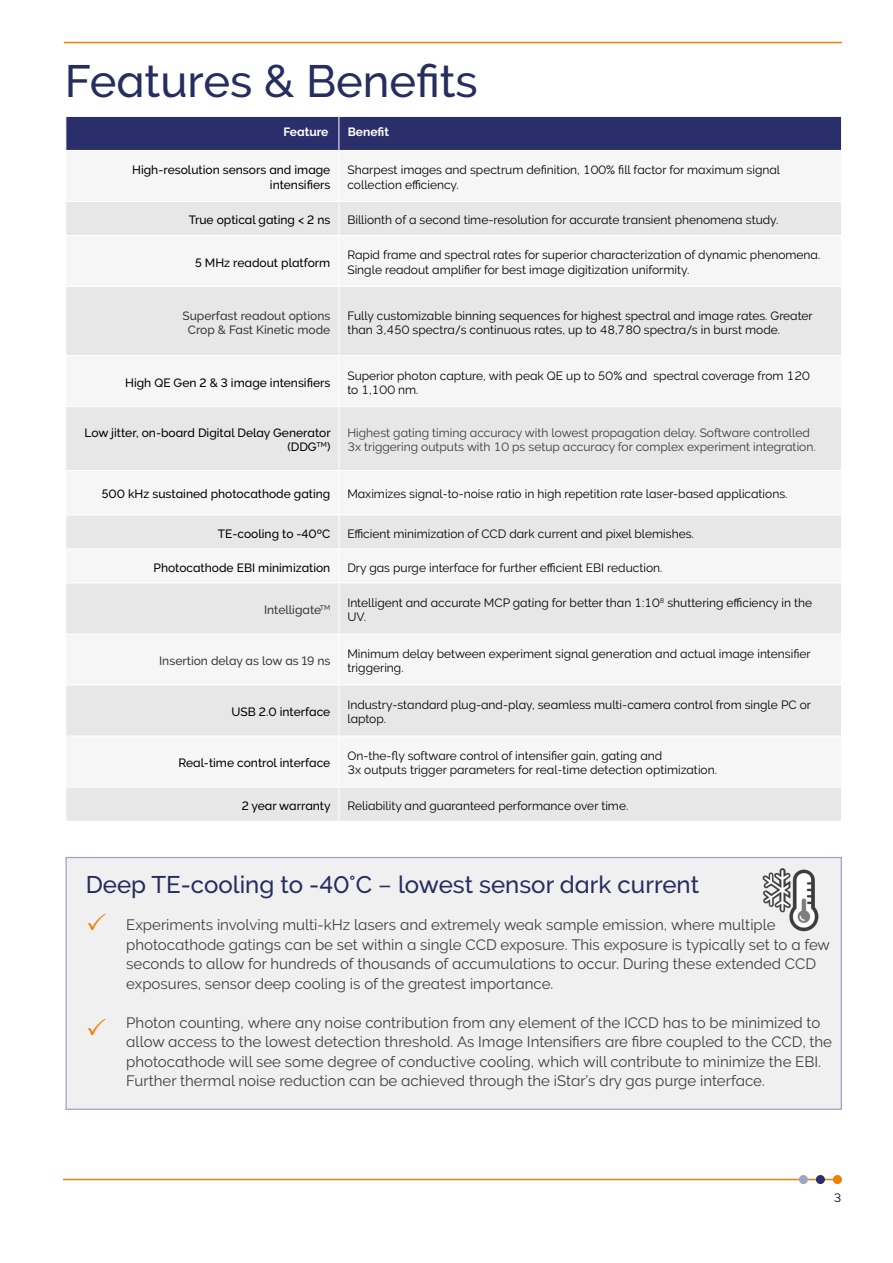
<style>
.page{position:relative;width:893px;height:1263px;background:#fff}
.page>*{position:absolute;margin:0;border:0;box-sizing:border-box;transform-origin:0 0}
.t1{font:45.15px "Oxford Raleway Medium";color:#262e60}
.t2{font:24px "Oxford Raleway Medium";color:#262e60}
.t3{font:15px/19.5px "Oxford Raleway Regular";color:#3f3f3e}
.t4{font:12px/14.4px "Oxford Raleway Regular";color:#000}
.t5{font:12px/14.4px "Oxford Raleway Medium";color:#000;text-align:right}
.t6{font:12px/14.4px "Oxford Raleway Regular";color:#393b41}
.t7{font:12px/14.4px "Oxford Raleway Medium";color:#393b41;text-align:center}
.t8{font:12px "Oxford Raleway Bold";color:#fff}
.s1{font-family:"Oxford Raleway Regular"}
</style>
<div class="page">
<hr style="left:64px;top:42px;width:778px;height:1px;background:#f07f00">
<hr style="left:64px;top:1179px;width:771px;height:1px;background:#f07f00">
<div style="left:834px;top:1176px;width:7px;height:7px;background:#f07f00;border-radius:50%"></div>
<div style="left:833px;top:1175px;width:9px;height:9px;border:2px solid #f07f00;border-radius:50%"></div>
<div style="left:800px;top:1176px;width:7px;height:7px;background:#a1a5c4;border-radius:50%"></div>
<div style="left:799px;top:1175px;width:9px;height:9px;border:2px solid #a1a5c4;border-radius:50%"></div>
<div style="left:817px;top:1176px;width:7px;height:7px;background:#2a2e6b;border-radius:50%"></div>
<div style="left:816px;top:1175px;width:9px;height:9px;border:2px solid #2a2e6b;border-radius:50%"></div>
<div style="left:65px;top:857px;width:777px;height:253px;background:#f0f0f0;border:1px solid #a1a5c4"></div>
<img style="left:762px;top:868px;width:57px;height:64px">
<div style="left:66px;top:117px;width:775px;height:33px;background:#2a2e6b"></div>
<svg style="left:66px;top:202px;width:775px;height:619px;fill:#e7e7e7"></svg>
<hr style="left:339px;top:117px;width:1px;height:33px;background:#fff">
<hr style="left:339px;top:202px;width:1px;height:33px;background:#fff">
<hr style="left:65px;top:235px;width:274px;height:1px;background:#fff">
<hr style="left:339px;top:235px;width:503px;height:1px;background:#fff">
<hr style="left:339px;top:236px;width:1px;height:50px;background:#fff">
<hr style="left:65px;top:286px;width:274px;height:1px;background:#fff">
<hr style="left:339px;top:286px;width:503px;height:1px;background:#fff">
<hr style="left:339px;top:287px;width:1px;height:68px;background:#fff">
<hr style="left:65px;top:355px;width:274px;height:1px;background:#fff">
<hr style="left:339px;top:355px;width:503px;height:1px;background:#fff">
<hr style="left:339px;top:356px;width:1px;height:50px;background:#fff">
<hr style="left:65px;top:406px;width:274px;height:1px;background:#fff">
<hr style="left:339px;top:406px;width:503px;height:1px;background:#fff">
<hr style="left:339px;top:407px;width:1px;height:63px;background:#fff">
<hr style="left:65px;top:470px;width:274px;height:1px;background:#fff">
<hr style="left:339px;top:470px;width:503px;height:1px;background:#fff">
<hr style="left:339px;top:471px;width:1px;height:43px;background:#fff">
<hr style="left:65px;top:514px;width:274px;height:1px;background:#fff">
<hr style="left:339px;top:514px;width:503px;height:1px;background:#fff">
<hr style="left:339px;top:515px;width:1px;height:34px;background:#fff">
<hr style="left:65px;top:549px;width:274px;height:1px;background:#fff">
<hr style="left:339px;top:549px;width:503px;height:1px;background:#fff">
<hr style="left:339px;top:549px;width:1px;height:34px;background:#fff">
<hr style="left:65px;top:583px;width:274px;height:1px;background:#fff">
<hr style="left:339px;top:583px;width:503px;height:1px;background:#fff">
<hr style="left:339px;top:583px;width:1px;height:51px;background:#fff">
<hr style="left:65px;top:634px;width:274px;height:1px;background:#fff">
<hr style="left:339px;top:634px;width:503px;height:1px;background:#fff">
<hr style="left:339px;top:634px;width:1px;height:51px;background:#fff">
<hr style="left:65px;top:685px;width:274px;height:1px;background:#fff">
<hr style="left:339px;top:685px;width:503px;height:1px;background:#fff">
<hr style="left:339px;top:685px;width:1px;height:51px;background:#fff">
<hr style="left:65px;top:736px;width:274px;height:1px;background:#fff">
<hr style="left:339px;top:736px;width:503px;height:1px;background:#fff">
<hr style="left:339px;top:736px;width:1px;height:51px;background:#fff">
<hr style="left:65px;top:787px;width:274px;height:1px;background:#fff">
<hr style="left:339px;top:787px;width:503px;height:1px;background:#fff">
<hr style="left:339px;top:787px;width:1px;height:34px;background:#fff">
<h1 class="t1" style="left:65px;top:55px;width:414px">Features &amp; Benefits</h1>
<p class="t8" style="left:283px;top:125px;width:46px">Feature</p>
<p class="t8" style="left:348px;top:125px;width:43px">Benefit</p>
<p class="t5" style="left:132px;top:163px;width:200px">High-resolution sensors and image intensifiers</p>
<p class="t4" style="left:347px;top:163px;width:434px">Sharpest images and spectrum definition, 100% fill factor for maximum signal collection efficiency.</p>
<p class="t5" style="left:189px;top:213px;width:143px">True optical gating &lt; 2 ns</p>
<p class="t4" style="left:347px;top:213px;width:432px">Billionth of a second time-resolution for accurate transient phenomena study.</p>
<p class="t5" style="left:195px;top:255px;width:137px">5 MHz readout platform</p>
<p class="t4" style="left:347px;top:248px;width:474px">Rapid frame and spectral rates for superior characterization of dynamic phenomena.<br>Single readout amplifier for best image digitization uniformity.</p>
<p class="t7" style="left:182px;top:308px;width:149px">Superfast readout options<br>Crop &amp; Fast Kinetic mode</p>
<p class="t4" style="left:347px;top:308px;width:467px">Fully customizable binning sequences for highest spectral and image rates. Greater than 3,450 spectra/s continuous rates, up to 48,780 spectra/s in burst mode.</p>
<p class="t5" style="left:125px;top:375px;width:207px">High QE Gen 2 &amp; 3 image intensifiers</p>
<p class="t4" style="left:347px;top:368px;width:464px">Superior photon capture, with peak QE up to 50% and spectral coverage from 120 to 1,100 nm.</p>
<p class="t5" style="left:85px;top:426px;width:248px">Low jitter, on-board Digital Delay Generator (DDG<sup>TM</sup>)</p>
<p class="t6" style="left:347px;top:426px;width:470px">Highest gating timing accuracy with lowest propagation delay. Software controlled<br>3x triggering outputs with 10 ps setup accuracy for complex experiment integration.</p>
<p class="t5" style="left:102px;top:487px;width:230px">500 kHz sustained photocathode gating</p>
<p class="t4" style="left:347px;top:487px;width:442px">Maximizes signal-to-noise ratio in high repetition rate laser-based applications.</p>
<p class="t5" style="left:218px;top:526px;width:114px">TE-cooling to -40ºC</p>
<p class="t4" style="left:347px;top:526px;width:348px">Efficient minimization of CCD dark current and pixel blemishes.</p>
<p class="t5" style="left:154px;top:560px;width:178px">Photocathode EBI minimization</p>
<p class="t4" style="left:347px;top:560px;width:316px">Dry gas purge interface for further efficient EBI reduction.</p>
<p class="t7" style="left:264px;top:603px;width:68px">Intelligate<sup>TM</sup></p>
<p class="t4" style="left:347px;top:595px;width:466px">Intelligent and accurate MCP gating for better than 1:10<sup>8</sup> shuttering efficiency in the<br>UV.</p>
<p class="t7" style="left:159px;top:654px;width:173px">Insertion delay as low as 19 ns</p>
<p class="t4" style="left:347px;top:646px;width:465px">Minimum delay between experiment signal generation and actual image intensifier triggering.</p>
<p class="t5" style="left:231px;top:705px;width:100px">USB 2.0 interface</p>
<p class="t4" style="left:347px;top:697px;width:465px">Industry-standard plug-and-play, seamless multi-camera control from single PC or laptop.</p>
<p class="t5" style="left:178px;top:756px;width:153px">Real-time control interface</p>
<p class="t4" style="left:347px;top:749px;width:371px">On-the-fly software control of intensifier gain, gating and<br>3x outputs trigger parameters for real-time detection optimization.</p>
<p class="t5" style="left:242px;top:798px;width:90px">2 year warranty</p>
<p class="t4" style="left:347px;top:798px;width:282px">Reliability and guaranteed performance over time.</p>
<h2 class="t2" style="left:86px;top:871px;width:615px">Deep TE-cooling to -40°C <span class="s1">–</span> lowest sensor dark current</h2>
<p class="t3" style="left:126px;top:915px;width:705px">Experiments involving multi-kHz lasers and extremely weak sample emission, where multiple photocathode gatings can be set within a single CCD exposure. This exposure is typically set to a few seconds to allow for hundreds of thousands of accumulations to occur. During these extended CCD exposures, sensor deep cooling is of the greatest importance.</p>
<p class="t3" style="left:126px;top:1013px;width:707px">Photon counting, where any noise contribution from any element of the ICCD has to be minimized to allow access to the lowest detection threshold. As Image Intensifiers are fibre coupled to the CCD, the photocathode will see some degree of conductive cooling, which will contribute to minimize the EBI.<br>Further thermal noise reduction can be achieved through the iStar’s dry gas purge interface.</p>
<p class="t4" style="left:834px;top:1190px;width:9px">3</p>
</div>
